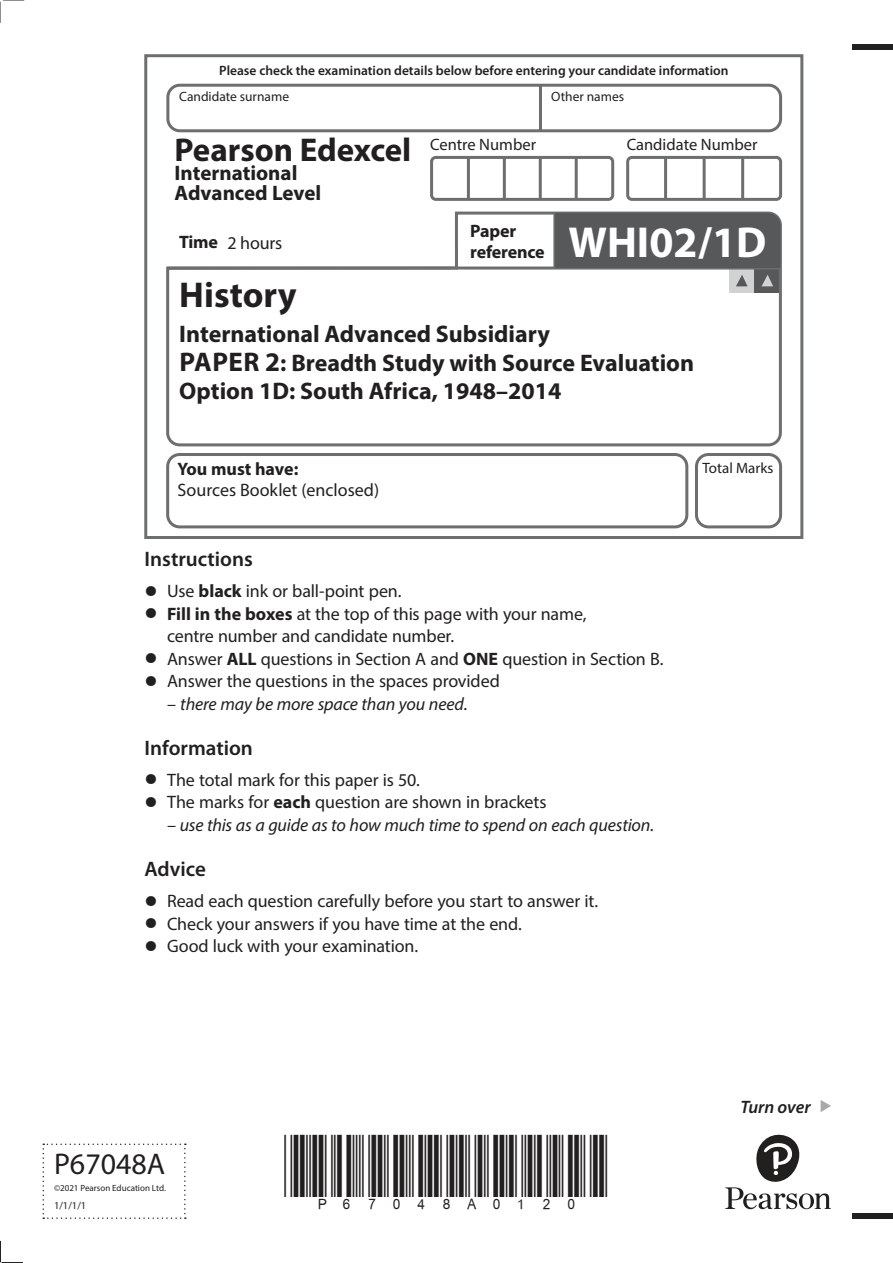
<style>
.page{position:relative;width:893px;height:1263px;background:#fff}
.page>*{position:absolute;margin:0;border:0;box-sizing:border-box;transform-origin:0 0}
.t1{font:700 43.5px "Myriad Pro";color:#fff}
.t2{font:700 36px "Myriad Pro";color:#221f1f}
.t3{font:700 33px "Myriad Pro";color:#221f1f}
.t4{font:30px "Myriad Pro";color:#221f1f}
.t5{font:700 24px/28.5px "Myriad Pro";color:#221f1f}
.t6{font:600 21px "Myriad Pro";color:#221f1f}
.t7{font:700 21px/19.5px "Myriad Pro";color:#221f1f}
.t8{font:18px/22.5px "Myriad Pro";letter-spacing:-.01em;color:#221f1f}
.t9{font:italic 18px "Myriad Pro";letter-spacing:-.01em;color:#221f1f}
.t10{font:700 18px/21px "Myriad Pro";letter-spacing:-.01em;color:#221f1f}
.t11{font:italic 600 18px "Myriad Pro";letter-spacing:-.005em;color:#221f1f}
.t12{font:16.5px "Myriad Pro";color:#221f1f}
.t13{font:15px "Myriad Pro";color:#221f1f}
.t14{font:600 13.5px "Myriad Pro";color:#221f1f}
.t15{font:13.5px "Myriad Pro";color:#221f1f}
.t16{font:10.5px "Myriad Pro";color:#221f1f}
.t17{font:9px "Myriad Pro";color:#221f1f}
.s1{font-size:27px}
.s2{font-weight:600;font-size:42px}
.s3{font-weight:700}
.s4{font-style:normal}
</style>
<div class="page">
<svg style="left:43px;top:1143px;width:143px;height:76px"></svg>
<div style="left:166px;top:453px;width:522px;height:75px;border:3px solid #6c6e70;border-radius:12px"></div>
<div style="left:853px;top:44px;width:40px;height:5px;background:#221f1f"></div>
<div style="left:853px;top:1214px;width:40px;height:5px;background:#221f1f"></div>
<svg style="left:821px;top:1100px;width:10px;height:12px"></svg>
<svg style="left:725px;top:1135px;width:106px;height:74px"></svg>
<div style="left:144px;top:54px;width:659px;height:485px;border:3px solid #6c6e70"></div>
<div style="left:166px;top:84px;width:616px;height:48px;border:3px solid #6c6e70;border-radius:12px"></div>
<hr style="left:539px;top:85px;width:3px;height:46px;background:#6c6e70">
<div style="left:430px;top:156px;width:184px;height:45px;border:3px solid #6c6e70;border-radius:4px"></div>
<hr style="left:503px;top:158px;width:3px;height:41px;background:#6c6e70">
<hr style="left:539px;top:158px;width:3px;height:41px;background:#6c6e70">
<hr style="left:575px;top:158px;width:3px;height:41px;background:#6c6e70">
<hr style="left:467px;top:158px;width:3px;height:41px;background:#6c6e70">
<div style="left:626px;top:156px;width:156px;height:45px;border:3px solid #6c6e70;border-radius:4px"></div>
<hr style="left:703px;top:158px;width:3px;height:41px;background:#6c6e70">
<hr style="left:664px;top:158px;width:3px;height:41px;background:#6c6e70">
<hr style="left:741px;top:158px;width:3px;height:41px;background:#6c6e70">
<div style="left:695px;top:453px;width:87px;height:75px;border:3px solid #6c6e70;border-radius:12px"></div>
<svg style="left:166px;top:211px;width:616px;height:236px"></svg>
<hr style="left:167px;top:267px;width:613px;height:3px;background:#6c6e70">
<svg style="left:0;top:0;width:24px;height:23px"></svg>
<svg style="left:0;top:1241px;width:23px;height:22px"></svg>
<div style="left:555px;top:213px;width:225px;height:55px;background:#57585a"></div>
<p class="t14" style="left:219px;top:65px;width:511px">Please check the examination details below before entering your candidate information</p>
<p class="t15" style="left:179px;top:92px;width:111px">Candidate surname</p>
<p class="t15" style="left:551px;top:92px;width:74px">Other names</p>
<h3 class="t3" style="left:175px;top:137px;width:238px">Pearson Edexcel</h3>
<p class="t7" style="left:175px;top:165px;width:148px">International<br>Advanced Level</p>
<p class="t12" style="left:430px;top:138px;width:107px">Centre Number</p>
<p class="t12" style="left:627px;top:138px;width:132px">Candidate Number</p>
<p class="t10" style="left:179px;top:233px;width:40px">Time</p>
<p class="t10" style="left:470px;top:222px;width:76px">Paper reference</p>
<p class="t8" style="left:228px;top:233px;width:56px">2 hours</p>
<h1 class="t1" style="left:568px;top:225px;width:200px">WHI02/1D</h1>
<h2 class="t2" style="left:179px;top:281px;width:119px">History</h2>
<h3 class="t5" style="left:179px;top:322px;width:516px">International Advanced Subsidiary<br><span class="s1">PAPER 2</span>: Breadth Study with Source Evaluation<br>Option 1D: South Africa, 1948–2014</h3>
<p class="t10" style="left:178px;top:460px;width:122px">You must have:</p>
<p class="t8" style="left:178px;top:480px;width:203px">Sources Booklet (enclosed)</p>
<p class="t6" style="left:145px;top:551px;width:110px">Instructions</p>
<p class="t8" style="left:145px;top:582px;width:258px"><span class="s2">•</span> Use <span class="s3">black</span> ink or ball-point pen.</p>
<p class="t8" style="left:167px;top:604px;width:421px;text-indent:-23px"><span class="s2">•</span> <span class="s3">Fill in the boxes</span> at the top of this page with your name, centre number and candidate number.</p>
<p class="t8" style="left:145px;top:649px;width:520px"><span class="s2">•</span> Answer <span class="s3">ALL</span> questions in Section A and <span class="s3">ONE</span> question in Section B.</p>
<p class="t8" style="left:145px;top:672px;width:357px"><span class="s2">•</span> Answer the questions in the spaces provided</p>
<p class="t9" style="left:167px;top:697px;width:302px"><span class="s4">–</span> there may be more space than you need<span class="s4">.</span></p>
<p class="t6" style="left:145px;top:740px;width:110px">Information</p>
<p class="t8" style="left:145px;top:770px;width:277px"><span class="s2">•</span> The total mark for this paper is 50.</p>
<p class="t8" style="left:145px;top:793px;width:404px"><span class="s2">•</span> The marks for <span class="s3">each</span> question are shown in brackets</p>
<p class="t9" style="left:167px;top:818px;width:489px">– use this as a guide as to how much time to spend on each question.</p>
<p class="t6" style="left:145px;top:861px;width:63px">Advice</p>
<p class="t8" style="left:145px;top:891px;width:455px"><span class="s2">•</span> Read each question carefully before you start to answer it.</p>
<p class="t8" style="left:145px;top:914px;width:379px"><span class="s2">•</span> Check your answers if you have time at the end.</p>
<p class="t8" style="left:145px;top:936px;width:275px"><span class="s2">•</span> Good luck with your examination.</p>
<p class="t13" style="left:703px;top:462px;width:72px">Total Marks</p>
<h3 class="t4" style="left:54px;top:1152px;width:113px">P67048A</h3>
<p class="t17" style="left:54px;top:1184px;width:113px">©2021 Pearson Education Ltd.</p>
<p class="t16" style="left:54px;top:1201px;width:34px">1/1/1/1</p>
<p class="t11" style="left:740px;top:1096px;width:72px">Turn over</p>
</div>
